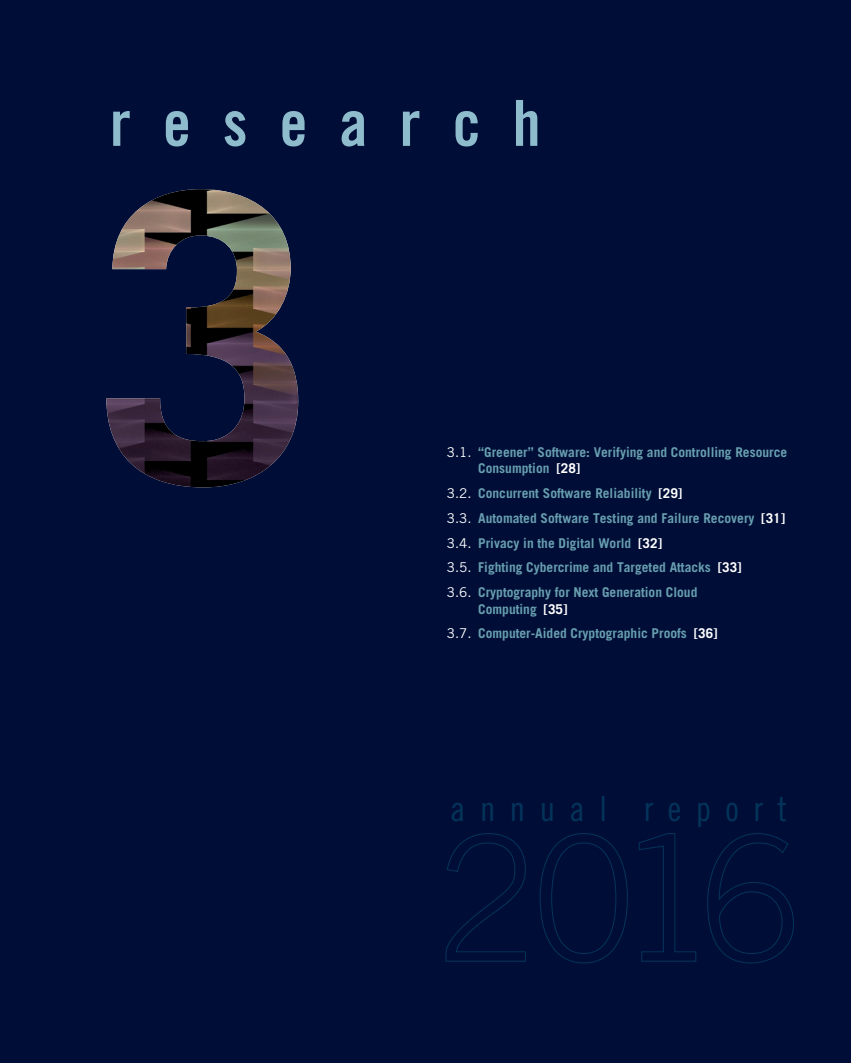
<style>
.page{position:relative;width:851px;height:1063px;background:#fff}
.page>*{position:absolute;margin:0;border:0;box-sizing:border-box;transform-origin:0 0}
.t1{font:63.6px "Trade Gothic Bold Cond Twenty";letter-spacing:.5em;color:#8ebccd}
.t2{font:34.5px "Trade Gothic Cond Eighteen";letter-spacing:.42em;color:#04345a}
.t3{font:700 13.5px/24.8px "Trade Gothic";color:#689eaf}
.s1{font-weight:400;color:#fff}
.s2{color:#fff}
</style>
<div class="page">
<div style="left:0;top:0;width:850px;height:1063px;background:#000e37"></div>
<svg style="left:445px;top:833px;width:81px;height:129px"></svg>
<svg style="left:539px;top:833px;width:89px;height:131px"></svg>
<svg style="left:639px;top:833px;width:57px;height:129px"></svg>
<svg style="left:707px;top:833px;width:87px;height:131px"></svg>
<img style="left:106px;top:189px;width:192px;height:298px">
<h1 class="t1" style="left:110px;top:85px;width:432px">research</h1>
<p class="t3" style="left:478px;top:444px;width:310px;line-height:16.5px;text-indent:-31px"><span class="s1">3.1.</span> “Greener” Software: Verifying and Controlling Resource<br>Consumption <span class="s2">[28]</span></p>
<p class="t3" style="left:446px;top:481px;width:340px"><span class="s1">3.2.</span> Concurrent Software Reliability <span class="s2">[29]<br></span><span class="s1">3.3.</span> Automated Software Testing and Failure Recovery <span class="s2">[31] </span><span class="s1">3.4.</span> Privacy in the Digital World <span class="s2">[32]<br></span><span class="s1">3.5.</span> Fighting Cybercrime and Targeted Attacks <span class="s2">[33]<br></span><span class="s1">3.6.</span> Cryptography for Next Generation Cloud</p>
<p class="t3" style="left:446px;top:596px;width:272px;text-indent:31px">Computing <span class="s2">[35]<br></span><span class="s1">3.7.</span> Computer-Aided Cryptographic Proofs <span class="s2">[36]</span></p>
<h2 class="t2" style="left:450px;top:788px;width:338px">annual report</h2>
</div>
